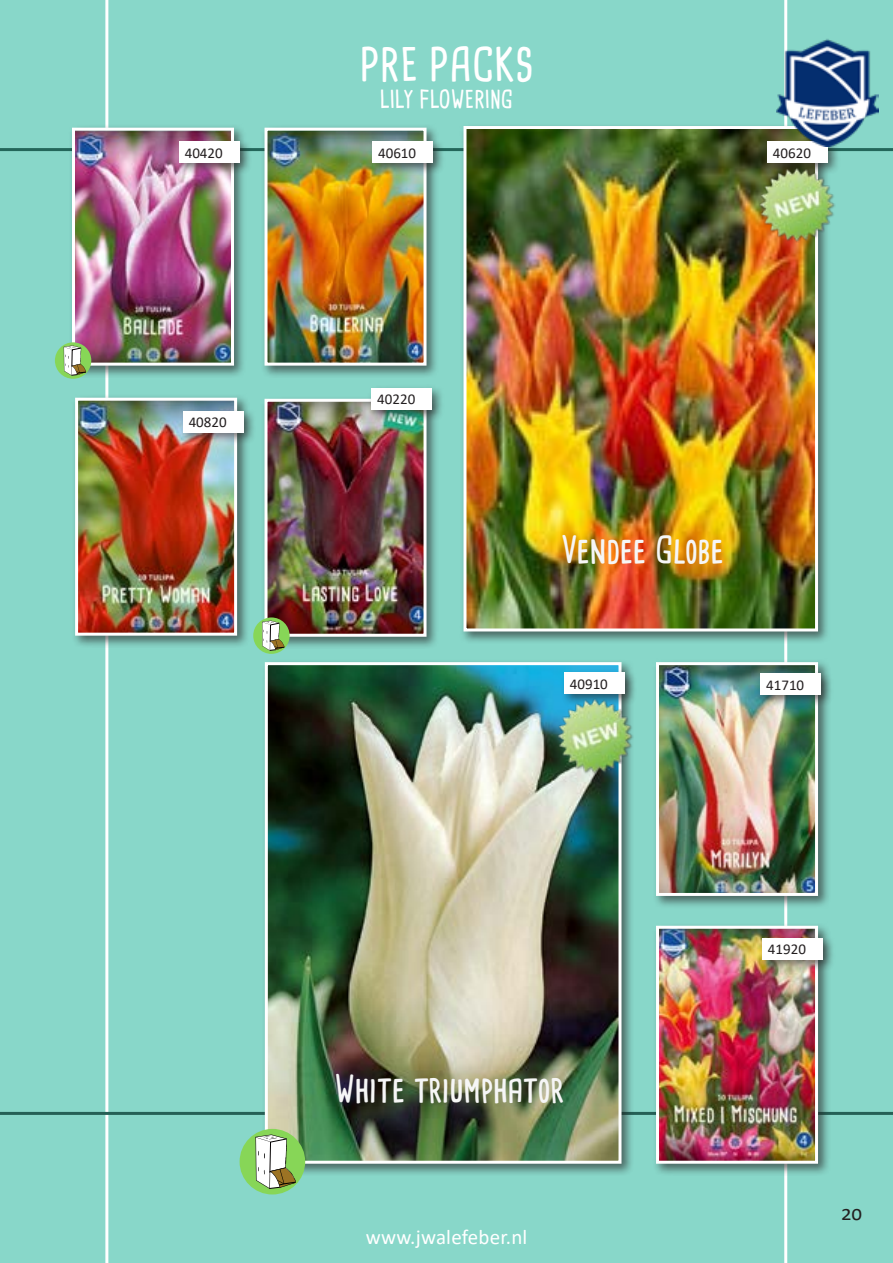
<style>
.page{position:relative;width:893px;height:1263px;background:#88d7c9}
.page>*{position:absolute;margin:0;border:0;box-sizing:border-box;transform-origin:0 0}
.t1{font:700 45px "Cardenio Modern";color:#fff}
.t2{font:700 36px "Cardenio Modern";color:#f6f6f6}
.t3{font:700 24px "Cardenio Modern";color:#fff}
.t4{font:21px "Calibri";letter-spacing:.01em;color:#fff}
.t5{font:21px "Calibri";color:#231f20}
.t6{font:15px "Calibri";color:#231f20}
</style>
<div class="page">
<hr style="left:105px;top:0;width:3px;height:1263px;background:#fff">
<hr style="left:784px;top:0;width:3px;height:1263px;background:#fff">
<hr style="left:0;top:148px;width:893px;height:3px;background:#23665a">
<hr style="left:0;top:1112px;width:893px;height:3px;background:#256056">
<div style="left:261px;top:658px;width:373px;height:518px;background:#231f20;opacity:.6"></div>
<img style="left:269px;top:666px;width:348px;height:494px">
<div style="left:265px;top:662px;width:356px;height:502px;border:3px solid #fff"></div>
<div style="left:459px;top:122px;width:371px;height:522px;background:#231f20;opacity:.6"></div>
<img style="left:467px;top:130px;width:347px;height:497px">
<div style="left:463px;top:126px;width:355px;height:505px;border:3px solid #fff"></div>
<div style="left:652px;top:658px;width:178px;height:250px;background:#231f20;opacity:.6"></div>
<img style="left:660px;top:666px;width:154px;height:226px">
<div style="left:656px;top:662px;width:162px;height:234px;border:3px solid #fff"></div>
<div style="left:68px;top:124px;width:178px;height:254px;background:#231f20;opacity:.6"></div>
<img style="left:76px;top:132px;width:154px;height:230px">
<div style="left:72px;top:128px;width:162px;height:238px;border:3px solid #fff"></div>
<div style="left:260px;top:124px;width:179px;height:254px;background:#231f20;opacity:.6"></div>
<img style="left:268px;top:132px;width:154px;height:230px">
<div style="left:264px;top:128px;width:162px;height:238px;border:3px solid #fff"></div>
<div style="left:260px;top:395px;width:179px;height:254px;background:#231f20;opacity:.6"></div>
<img style="left:268px;top:403px;width:154px;height:230px">
<div style="left:264px;top:399px;width:162px;height:238px;border:3px solid #fff"></div>
<div style="left:652px;top:922px;width:178px;height:254px;background:#231f20;opacity:.6"></div>
<img style="left:660px;top:930px;width:154px;height:230px">
<div style="left:656px;top:926px;width:162px;height:238px;border:3px solid #fff"></div>
<div style="left:71px;top:394px;width:178px;height:254px;background:#231f20;opacity:.6"></div>
<img style="left:79px;top:402px;width:154px;height:230px">
<div style="left:75px;top:398px;width:162px;height:238px;border:3px solid #fff"></div>
<div style="left:756px;top:670px;width:77px;height:37px;background:#231f20;opacity:.6"></div>
<div style="left:760px;top:674px;width:61px;height:21px;background:#fff"></div>
<div style="left:179px;top:407px;width:77px;height:38px;background:#231f20;opacity:.6"></div>
<div style="left:183px;top:411px;width:61px;height:21px;background:#fff"></div>
<div style="left:560px;top:669px;width:77px;height:38px;background:#231f20;opacity:.6"></div>
<div style="left:564px;top:673px;width:61px;height:21px;background:#fff"></div>
<div style="left:758px;top:934px;width:77px;height:38px;background:#231f20;opacity:.6"></div>
<div style="left:762px;top:938px;width:61px;height:21px;background:#fff"></div>
<div style="left:175px;top:138px;width:77px;height:38px;background:#231f20;opacity:.6"></div>
<div style="left:179px;top:142px;width:61px;height:21px;background:#fff"></div>
<div style="left:763px;top:138px;width:77px;height:38px;background:#231f20;opacity:.6"></div>
<div style="left:767px;top:142px;width:61px;height:21px;background:#fff"></div>
<div style="left:367px;top:384px;width:78px;height:38px;background:#231f20;opacity:.6"></div>
<div style="left:371px;top:388px;width:61px;height:21px;background:#fff"></div>
<div style="left:368px;top:138px;width:77px;height:38px;background:#231f20;opacity:.6"></div>
<div style="left:372px;top:142px;width:61px;height:21px;background:#fff"></div>
<div style="left:55px;top:342px;width:36px;height:37px;background:#87d657;border-radius:50%"></div>
<svg style="left:64px;top:345px;width:23px;height:31px"></svg>
<div style="left:253px;top:617px;width:37px;height:37px;background:#87d657;border-radius:50%"></div>
<svg style="left:262px;top:621px;width:23px;height:30px"></svg>
<div style="left:240px;top:1129px;width:65px;height:65px;background:#87d657;border-radius:50%"></div>
<svg style="left:255px;top:1134px;width:41px;height:55px"></svg>
<img style="left:777px;top:37px;width:102px;height:110px">
<img style="left:554px;top:694px;width:83px;height:84px">
<img style="left:755px;top:163px;width:84px;height:84px">
<h1 class="t1" style="left:360px;top:33px;width:175px">PRE PACKS</h1>
<h3 class="t3" style="left:380px;top:82px;width:135px">LILY FLOWERING</h3>
<p class="t6" style="left:185px;top:142px;width:40px">40420</p>
<p class="t6" style="left:773px;top:142px;width:40px">40620</p>
<p class="t6" style="left:378px;top:142px;width:40px">40610</p>
<p class="t6" style="left:189px;top:412px;width:40px">40820</p>
<p class="t6" style="left:377px;top:389px;width:40px">40220</p>
<h2 class="t2" style="left:561px;top:525px;width:164px">Vendee Globe</h2>
<p class="t6" style="left:570px;top:673px;width:40px">40910</p>
<p class="t6" style="left:766px;top:674px;width:40px">41710</p>
<h2 class="t2" style="left:335px;top:1064px;width:231px">White triumphator</h2>
<h3 class="t4" style="left:366px;top:1222px;width:163px">www.jwalefeber.nl</h3>
<p class="t6" style="left:768px;top:938px;width:40px">41920</p>
<h3 class="t5" style="left:841px;top:1198px;width:23px">20</h3>
</div>
